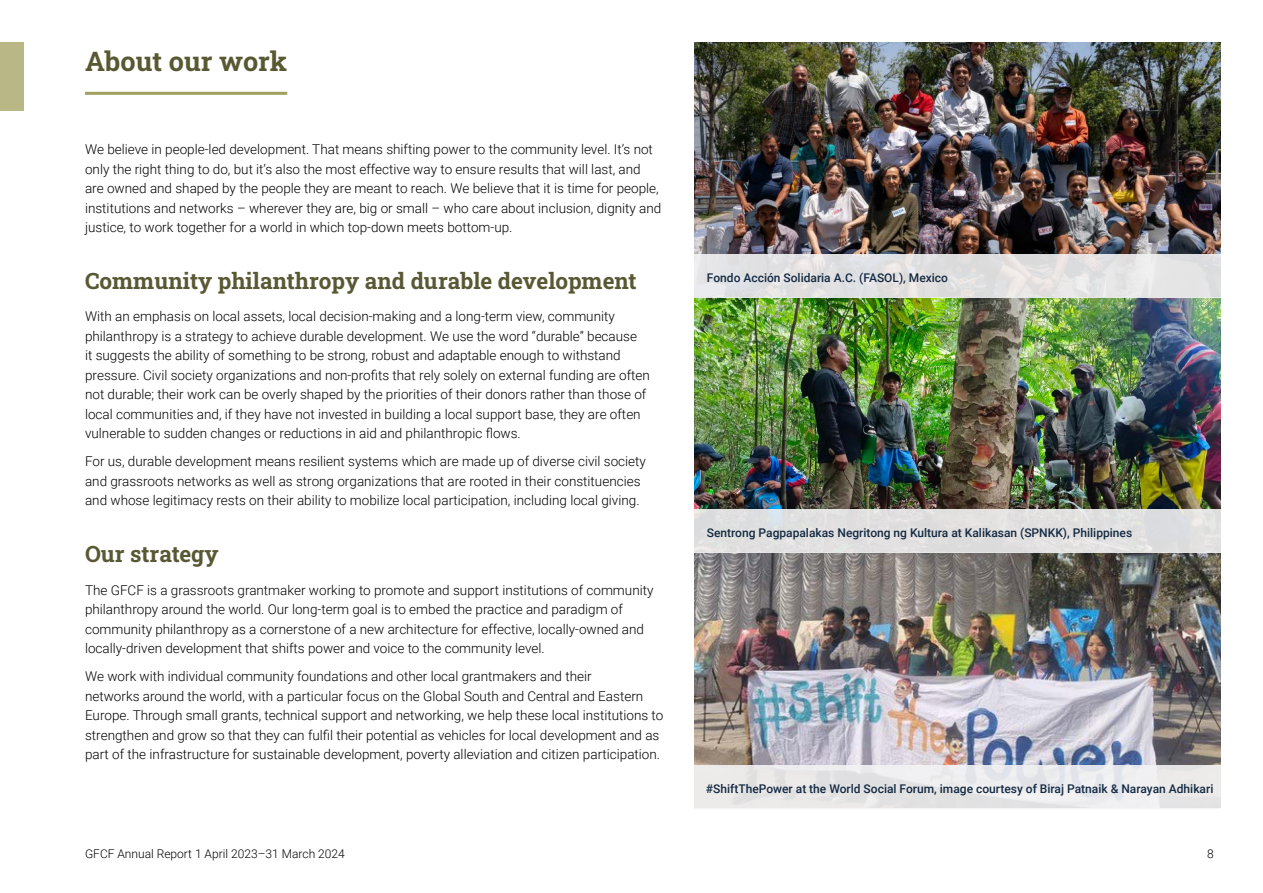
<style>
.page{position:relative;width:1263px;height:893px;background:#fff}
.page>*{position:absolute;margin:0;border:0;box-sizing:border-box;transform-origin:0 0}
.t1{font:27px "Roboto Slab";color:#585832}
.t2{font:22.5px "Roboto Slab";color:#585834}
.t3{font:300 13.5px/19.5px "Roboto";color:#000}
.t4{font:500 12px "Roboto";color:#142a43}
.t5{font:300 12px "Roboto";color:#000}
</style>
<div class="page">
<hr style="left:85px;top:92px;width:202px;height:3px;background:#a0a15e">
<img style="left:694px;top:43px;width:526px;height:723px">
<div style="left:694px;top:254px;width:526px;height:44px;background:linear-gradient(to right,#e2e1e3,#e5e3e3)"></div>
<div style="left:694px;top:509px;width:526px;height:44px;background:#e1e0e0"></div>
<div style="left:694px;top:766px;width:526px;height:43px;background:#ebeaea"></div>
<div style="left:0;top:43px;width:23px;height:68px;background:#b8b785"></div>
<h1 class="t1" style="left:85px;top:43px;width:204px">About our work</h1>
<p class="t3" style="left:85px;top:139px;width:578px">We believe in people-led development. That means shifting power to the community level. It’s not only the right thing to do, but it’s also the most effective way to ensure results that will last, and are owned and shaped by the people they are meant to reach. We believe that it is time for people, institutions and networks – wherever they are, big or small – who care about inclusion, dignity and justice, to work together for a world in which top-down meets bottom-up.</p>
<h2 class="t2" style="left:85px;top:266px;width:553px">Community philanthropy and durable development</h2>
<p class="t3" style="left:85px;top:306px;width:566px">With an emphasis on local assets, local decision-making and a long-term view, community philanthropy is a strategy to achieve durable development. We use the word “durable” because<br>it suggests the ability of something to be strong, robust and adaptable enough to withstand pressure. Civil society organizations and non-profits that rely solely on external funding are often not durable; their work can be overly shaped by the priorities of their donors rather than those of local communities and, if they have not invested in building a local support base, they are often vulnerable to sudden changes or reductions in aid and philanthropic flows.</p>
<p class="t3" style="left:85px;top:451px;width:562px">For us, durable development means resilient systems which are made up of diverse civil society and grassroots networks as well as strong organizations that are rooted in their constituencies and whose legitimacy rests on their ability to mobilize local participation, including local giving.</p>
<h2 class="t2" style="left:85px;top:539px;width:135px">Our strategy</h2>
<p class="t3" style="left:85px;top:580px;width:570px">The GFCF is a grassroots grantmaker working to promote and support institutions of community philanthropy around the world. Our long-term goal is to embed the practice and paradigm of community philanthropy as a cornerstone of a new architecture for effective, locally-owned and locally-driven development that shifts power and voice to the community level.</p>
<p class="t3" style="left:85px;top:666px;width:580px">We work with individual community foundations and other local grantmakers and their<br>networks around the world, with a particular focus on the Global South and Central and Eastern Europe. Through small grants, technical support and networking, we help these local institutions to strengthen and grow so that they can fulfil their potential as vehicles for local development and as part of the infrastructure for sustainable development, poverty alleviation and citizen participation.</p>
<p class="t4" style="left:707px;top:269px;width:243px">Fondo Acción Solidaria A.C. (FASOL), Mexico</p>
<p class="t4" style="left:707px;top:524px;width:427px">Sentrong Pagpapalakas Negritong ng Kultura at Kalikasan (SPNKK), Philippines</p>
<p class="t4" style="left:706px;top:780px;width:509px">#ShiftThePower at the World Social Forum, image courtesy of Biraj Patnaik &amp; Narayan Adhikari</p>
<p class="t5" style="left:85px;top:845px;width:261px">GFCF Annual Report 1 April 2023–31 March 2024</p>
<p class="t5" style="left:1207px;top:845px;width:8px">8</p>
</div>
